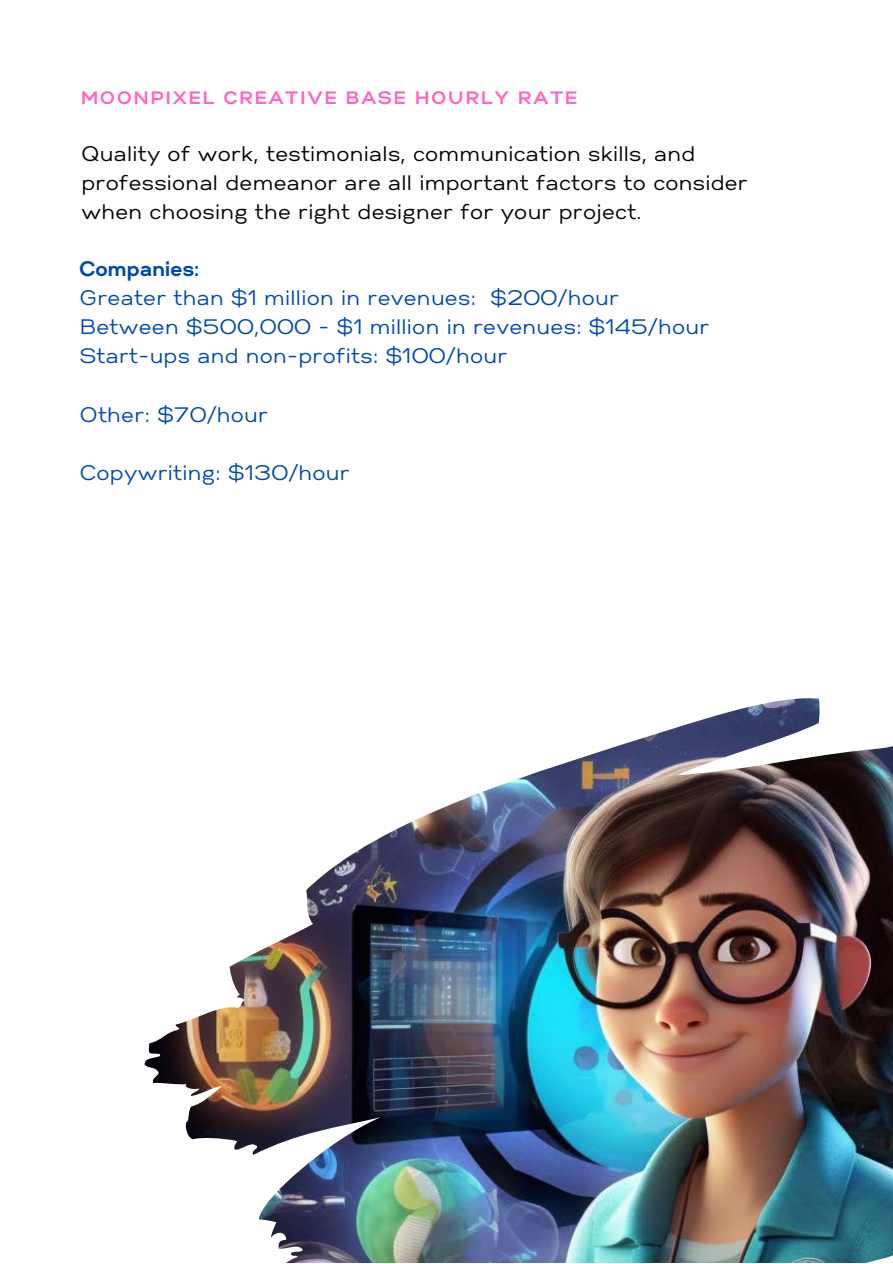
<style>
.page{position:relative;width:893px;height:1264px;background:#fff}
.page>*{position:absolute;margin:0;border:0;box-sizing:border-box;transform-origin:0 0}
.t1{font:21px/29.2px "Gabriel Sans";letter-spacing:.015em;color:#004aad}
.t2{font:21px/29.2px "Gabriel Sans";letter-spacing:.015em;color:#000}
.t3{font:700 21px "Gabriel Sans";letter-spacing:.015em;color:#004aad}
.t4{font:700 18px "Gabriel Sans";letter-spacing:.125em;color:#ff66c4}
</style>
<div class="page">
<img style="left:145px;top:698px;width:747px;height:564px">
<p class="t4" style="left:81px;top:87px;width:497px">MOONPIXEL CREATIVE BASE HOURLY RATE</p>
<p class="t2" style="left:81px;top:139px;width:667px">Quality of work, testimonials, communication skills, and professional demeanor are all important factors to consider when choosing the right designer for your project.</p>
<p class="t3" style="left:80px;top:255px;width:121px">Companies:</p>
<p class="t1" style="left:80px;top:283px;width:630px">Greater than $1 million in revenues: $200/hour<br>Between $500,000 - $1 million in revenues: $145/hour<br>Start-ups and non-profits: $100/hour</p>
<p class="t1" style="left:80px;top:400px;width:190px">Other: $70/hour</p>
<p class="t1" style="left:80px;top:458px;width:271px">Copywriting: $130/hour</p>
</div>
